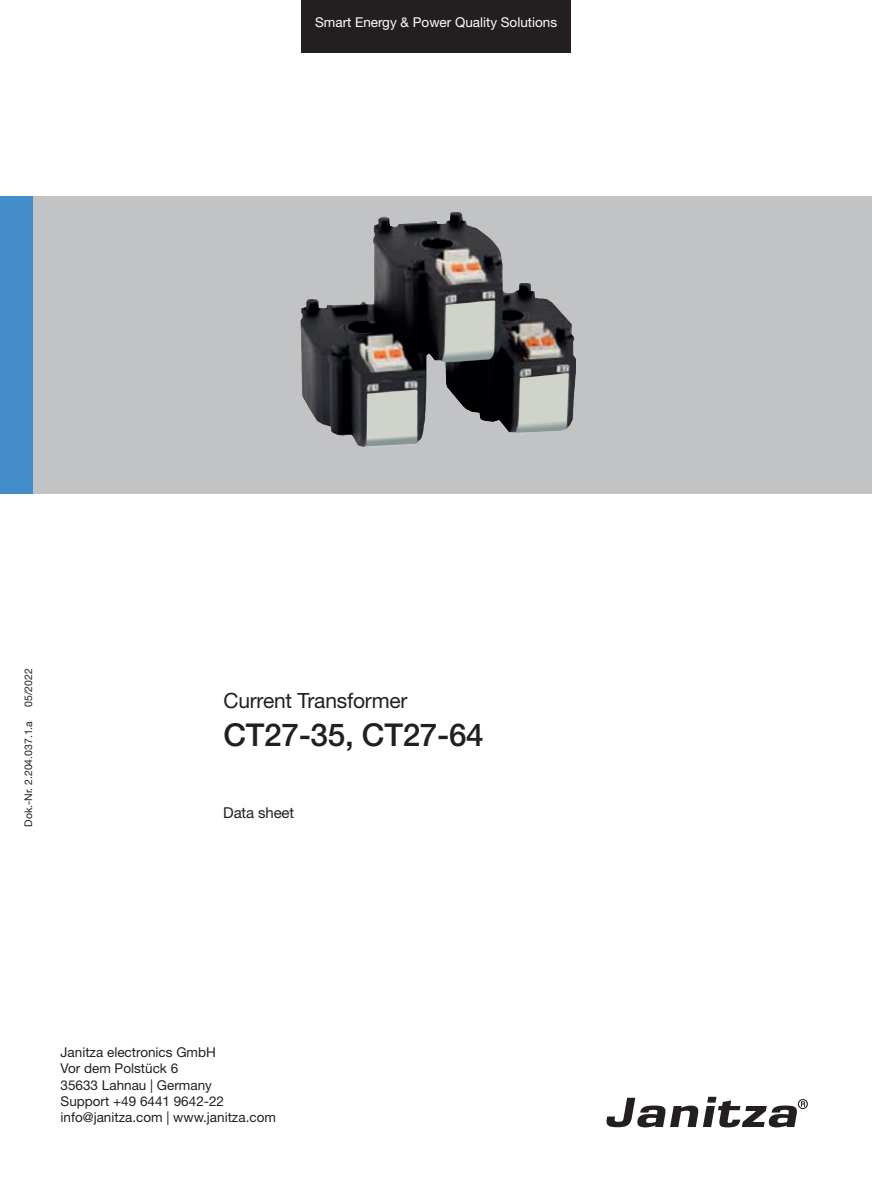
<style>
.page{position:relative;width:872px;height:1187px;background:#fff}
.page>*{position:absolute;margin:0;border:0;box-sizing:border-box;transform-origin:0 0}
.t1{font:500 31.5px "Helvetica Neue LT";letter-spacing:-.01em;color:#231f20}
.t2{font:21px "Helvetica Neue LT";letter-spacing:-.01em;color:#231f20}
._18_10pt_Fliesstext{font:15px "Helvetica Neue LT";letter-spacing:-.01em;color:#231f20}
._9_Blocksatz{font:13.5px "Helvetica Neue LT";color:#231f20}
.t3{font:13.5px "Helvetica Neue LT";color:#fff}
._18_7pt-Links{font:10.5px "Helvetica Neue LT";color:#231f20}
</style>
<div class="page">
<div style="left:0;top:196px;width:872px;height:297px;background:#c2c3c5"></div>
<img style="left:300px;top:212px;width:276px;height:235px">
<div style="left:0;top:196px;width:33px;height:297px;background:#448dcb"></div>
<div style="left:301px;top:0;width:270px;height:52px;background:#231f20"></div>
<svg style="left:606px;top:1096px;width:202px;height:31px"></svg>
<p class="t3" style="left:315px;top:14px;width:243px">Smart Energy &amp; Power Quality Solutions</p>
<p class="_18_7pt-Links" style="left:22px;top:706px;width:40px;rotate:-90deg">05/2022</p>
<p class="_18_7pt-Links" style="left:22px;top:826px;width:107px;rotate:-90deg">Dok.-Nr. 2.204.037.1.a</p>
<p class="t2" style="left:223px;top:688px;width:186px">Current Transformer</p>
<p class="t1" style="left:223px;top:716px;width:262px">CT27-35, CT27-64</p>
<p class="_18_10pt_Fliesstext" style="left:223px;top:804px;width:72px">Data sheet</p>
<p class="_9_Blocksatz" style="left:61px;top:1044px;width:157px">Janitza electronics GmbH</p>
<p class="_9_Blocksatz" style="left:61px;top:1060px;width:119px">Vor dem Polstück 6</p>
<p class="_9_Blocksatz" style="left:61px;top:1076px;width:153px">35633 Lahnau | Germany</p>
<p class="_9_Blocksatz" style="left:61px;top:1092px;width:165px">Support +49 6441 9642-22</p>
<p class="_9_Blocksatz" style="left:61px;top:1109px;width:217px">info@janitza.com | www.janitza.com</p>
</div>
